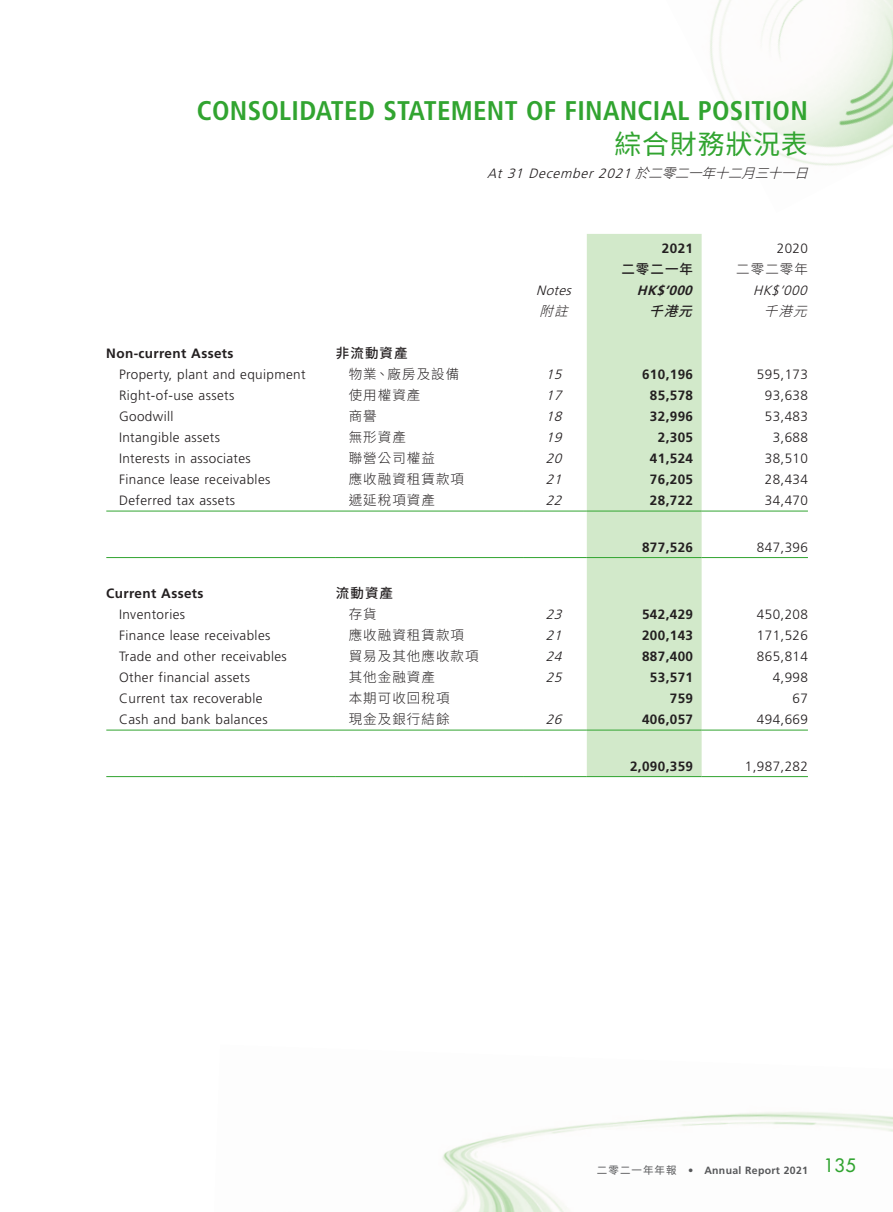
<style>
.page{position:relative;width:893px;height:1212px;background:#fff}
.page>*{position:absolute;margin:0;border:0;box-sizing:border-box;transform-origin:0 0}
.t1{font:700 condensed 27px "Frutiger LT Std";letter-spacing:.01em;color:#31a430}
.t2{font:27px "Source Han Sans TC";letter-spacing:.03em;color:#31a430}
.Body_Text{font:300 13.5px "Frutiger LT Std";letter-spacing:.03em;color:#231f20}
.Body_Text-2{font:700 13.5px "Frutiger LT Std";letter-spacing:.03em;color:#231f20}
.Body_Text-3{font:300 13.5px "Source Han Sans TC";letter-spacing:.08em;color:#231f20}
.Body_Text-4{font:italic 300 13.5px "Frutiger LT Std";color:#231f20}
.Body_Text-5{font:500 13.5px "Source Han Sans TC";letter-spacing:.08em;color:#231f20}
.Body_Text-6{font:italic 700 13.5px "Frutiger LT Std";color:#231f20}
.Body_Text-7{font:italic 300 13.5px "Source Han Sans TC";color:#231f20}
.Body_Text-8{font:italic 500 13.5px "Source Han Sans TC";color:#231f20}
.t3{font:700 10.5px "Frutiger LT Std";letter-spacing:.03em;color:#57585a}
.s1{font-family:"Source Han Sans TC"}
.s2{font-family:"Source Han Sans TC";font-weight:400}
</style>
<div class="page">
<img style="left:710px;top:0;width:183px;height:166px">
<img style="left:442px;top:1112px;width:451px;height:100px">
<div style="left:587px;top:234px;width:115px;height:542px;background:#d2e9ca"></div>
<hr style="left:106px;top:511px;width:230px;height:1px;background:#31a430">
<hr style="left:336px;top:511px;width:187px;height:1px;background:#31a430">
<hr style="left:523px;top:511px;width:64px;height:1px;background:#31a430">
<hr style="left:587px;top:511px;width:115px;height:1px;background:#31a430">
<hr style="left:702px;top:511px;width:106px;height:1px;background:#31a430">
<hr style="left:106px;top:557px;width:230px;height:1px;background:#31a430">
<hr style="left:336px;top:557px;width:187px;height:1px;background:#31a430">
<hr style="left:523px;top:557px;width:64px;height:1px;background:#31a430">
<hr style="left:587px;top:557px;width:115px;height:1px;background:#31a430">
<hr style="left:702px;top:557px;width:106px;height:1px;background:#31a430">
<hr style="left:106px;top:730px;width:230px;height:1px;background:#31a430">
<hr style="left:336px;top:730px;width:187px;height:1px;background:#31a430">
<hr style="left:523px;top:730px;width:64px;height:1px;background:#31a430">
<hr style="left:587px;top:730px;width:115px;height:1px;background:#31a430">
<hr style="left:702px;top:730px;width:106px;height:1px;background:#31a430">
<hr style="left:106px;top:776px;width:230px;height:1px;background:#31a430">
<hr style="left:336px;top:776px;width:187px;height:1px;background:#31a430">
<hr style="left:523px;top:776px;width:64px;height:1px;background:#31a430">
<hr style="left:587px;top:776px;width:115px;height:1px;background:#31a430">
<hr style="left:702px;top:776px;width:106px;height:1px;background:#31a430">
<h1 class="t1" style="left:197px;top:95px;width:613px">CONSOLIDATED STATEMENT OF FINANCIAL POSITION</h1>
<h1 class="t2" style="left:614px;top:129px;width:195px">綜合財務狀況表</h1>
<p class="Body_Text-4" style="left:487px;top:166px;width:333px">At 31 December 2021 <span class="s1">於二零二一年十二月三十一日</span></p>
<p class="Body_Text-2" style="left:662px;top:241px;width:33px">2021</p>
<p class="Body_Text" style="left:777px;top:241px;width:33px">2020</p>
<p class="Body_Text-5" style="left:621px;top:262px;width:73px">二零二一年</p>
<p class="Body_Text-3" style="left:736px;top:262px;width:73px">二零二零年</p>
<p class="Body_Text-4" style="left:536px;top:283px;width:40px">Notes</p>
<p class="Body_Text-6" style="left:637px;top:283px;width:61px">HK$’000</p>
<p class="Body_Text-4" style="left:753px;top:283px;width:59px">HK$’000</p>
<p class="Body_Text-7" style="left:539px;top:304px;width:40px">附註</p>
<p class="Body_Text-8" style="left:649px;top:304px;width:54px">千港元</p>
<p class="Body_Text-7" style="left:764px;top:304px;width:54px">千港元</p>
<p class="Body_Text-2" style="left:106px;top:346px;width:129px">Non-current Assets</p>
<p class="Body_Text-5" style="left:336px;top:346px;width:73px">非流動資產</p>
<p class="Body_Text" style="left:119px;top:367px;width:188px">Property, plant and equipment</p>
<p class="Body_Text-3" style="left:349px;top:367px;width:112px">物業、廠房及設備</p>
<p class="Body_Text-4" style="left:546px;top:367px;width:21px">15</p>
<p class="Body_Text-2" style="left:642px;top:367px;width:53px">610,196</p>
<p class="Body_Text" style="left:757px;top:367px;width:53px">595,173</p>
<p class="Body_Text" style="left:119px;top:388px;width:117px">Right-of-use assets</p>
<p class="Body_Text-3" style="left:349px;top:388px;width:73px">使用權資產</p>
<p class="Body_Text-4" style="left:546px;top:388px;width:21px">17</p>
<p class="Body_Text-2" style="left:650px;top:388px;width:45px">85,578</p>
<p class="Body_Text" style="left:765px;top:388px;width:45px">93,638</p>
<p class="Body_Text" style="left:119px;top:409px;width:56px">Goodwill</p>
<p class="Body_Text-3" style="left:349px;top:409px;width:30px">商譽</p>
<p class="Body_Text-4" style="left:546px;top:409px;width:21px">18</p>
<p class="Body_Text-2" style="left:650px;top:409px;width:45px">32,996</p>
<p class="Body_Text" style="left:765px;top:409px;width:45px">53,483</p>
<p class="Body_Text" style="left:119px;top:430px;width:102px">Intangible assets</p>
<p class="Body_Text-3" style="left:349px;top:430px;width:59px">無形資產</p>
<p class="Body_Text-4" style="left:546px;top:430px;width:21px">19</p>
<p class="Body_Text-2" style="left:658px;top:430px;width:37px">2,305</p>
<p class="Body_Text" style="left:773px;top:430px;width:37px">3,688</p>
<p class="Body_Text" style="left:119px;top:451px;width:133px">Interests in associates</p>
<p class="Body_Text-3" style="left:349px;top:451px;width:88px">聯營公司權益</p>
<p class="Body_Text-4" style="left:546px;top:451px;width:21px">20</p>
<p class="Body_Text-2" style="left:650px;top:451px;width:45px">41,524</p>
<p class="Body_Text" style="left:765px;top:451px;width:45px">38,510</p>
<p class="Body_Text" style="left:119px;top:472px;width:153px">Finance lease receivables</p>
<p class="Body_Text-3" style="left:349px;top:472px;width:117px">應收融資租賃款項</p>
<p class="Body_Text-4" style="left:546px;top:472px;width:21px">21</p>
<p class="Body_Text-2" style="left:650px;top:472px;width:45px">76,205</p>
<p class="Body_Text" style="left:765px;top:472px;width:45px">28,434</p>
<p class="Body_Text" style="left:119px;top:493px;width:118px">Deferred tax assets</p>
<p class="Body_Text-3" style="left:349px;top:493px;width:88px">遞延稅項資產</p>
<p class="Body_Text-4" style="left:546px;top:493px;width:21px">22</p>
<p class="Body_Text-2" style="left:650px;top:493px;width:45px">28,722</p>
<p class="Body_Text" style="left:765px;top:493px;width:45px">34,470</p>
<p class="Body_Text-2" style="left:642px;top:539px;width:53px">877,526</p>
<p class="Body_Text" style="left:757px;top:539px;width:53px">847,396</p>
<p class="Body_Text-2" style="left:106px;top:586px;width:99px">Current Assets</p>
<p class="Body_Text-5" style="left:336px;top:586px;width:59px">流動資產</p>
<p class="Body_Text" style="left:119px;top:607px;width:68px">Inventories</p>
<p class="Body_Text-3" style="left:349px;top:607px;width:30px">存貨</p>
<p class="Body_Text-4" style="left:546px;top:607px;width:21px">23</p>
<p class="Body_Text-2" style="left:642px;top:607px;width:53px">542,429</p>
<p class="Body_Text" style="left:757px;top:607px;width:53px">450,208</p>
<p class="Body_Text" style="left:119px;top:628px;width:153px">Finance lease receivables</p>
<p class="Body_Text-3" style="left:349px;top:628px;width:117px">應收融資租賃款項</p>
<p class="Body_Text-4" style="left:546px;top:628px;width:21px">21</p>
<p class="Body_Text-2" style="left:642px;top:628px;width:53px">200,143</p>
<p class="Body_Text" style="left:757px;top:628px;width:53px">171,526</p>
<p class="Body_Text" style="left:119px;top:649px;width:169px">Trade and other receivables</p>
<p class="Body_Text-3" style="left:349px;top:649px;width:131px">貿易及其他應收款項</p>
<p class="Body_Text-4" style="left:546px;top:649px;width:21px">24</p>
<p class="Body_Text-2" style="left:642px;top:649px;width:53px">887,400</p>
<p class="Body_Text" style="left:757px;top:649px;width:53px">865,814</p>
<p class="Body_Text" style="left:119px;top:670px;width:132px">Other financial assets</p>
<p class="Body_Text-3" style="left:349px;top:670px;width:88px">其他金融資產</p>
<p class="Body_Text-4" style="left:546px;top:670px;width:21px">25</p>
<p class="Body_Text-2" style="left:650px;top:670px;width:45px">53,571</p>
<p class="Body_Text" style="left:773px;top:670px;width:37px">4,998</p>
<p class="Body_Text" style="left:119px;top:691px;width:145px">Current tax recoverable</p>
<p class="Body_Text-3" style="left:349px;top:691px;width:102px">本期可收回稅項</p>
<p class="Body_Text-2" style="left:670px;top:691px;width:25px">759</p>
<p class="Body_Text" style="left:792px;top:691px;width:17px">67</p>
<p class="Body_Text" style="left:119px;top:712px;width:150px">Cash and bank balances</p>
<p class="Body_Text-3" style="left:349px;top:712px;width:102px">現金及銀行結餘</p>
<p class="Body_Text-4" style="left:546px;top:712px;width:21px">26</p>
<p class="Body_Text-2" style="left:642px;top:712px;width:53px">406,057</p>
<p class="Body_Text" style="left:757px;top:712px;width:53px">494,669</p>
<p class="Body_Text-2" style="left:630px;top:758px;width:65px">2,090,359</p>
<p class="Body_Text" style="left:745px;top:758px;width:65px">1,987,282</p>
<p class="t3" style="left:597px;top:1164px;width:260px"><span class="s2">二零二一年年報</span> • Annual Report 2021 <sup>135</sup></p>
</div>
